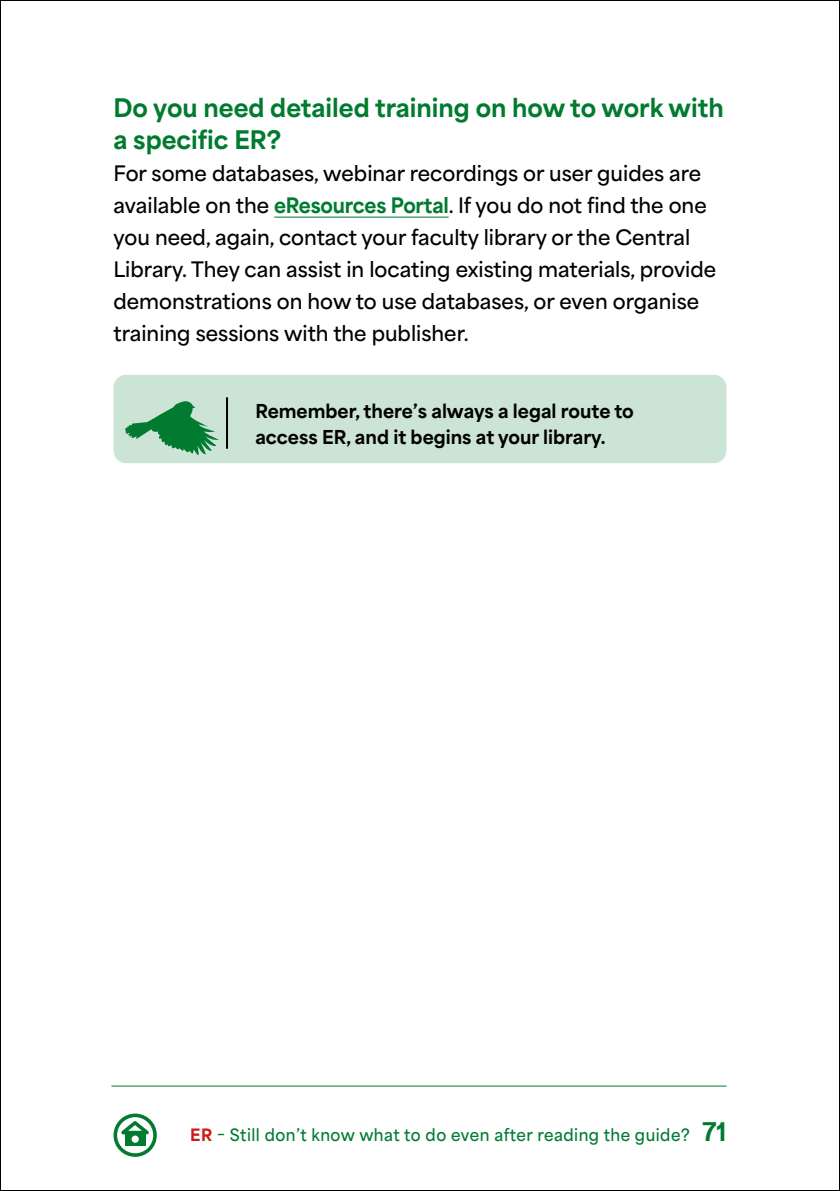
<style>
.page{position:relative;width:840px;height:1191px;background:#fff}
.page>*{position:absolute;margin:0;border:0;box-sizing:border-box;transform-origin:0 0}
.t1{font:800 24px/32px "Area Normal";color:#007b30}
.t2{font:600 20px/32px "Area Normal";color:#000}
.t3{font:800 18px/26px "Area Normal";color:#000}
.t4{font:600 16px "Area Normal";letter-spacing:.03em;color:#007b30}
.s1{font-weight:800;color:#007b30}
.s2{font-weight:800;color:#cc1a13}
.s3{font-weight:800;font-size:24px}
</style>
<div class="page">
<hr style="left:111px;top:1085px;width:615px;height:1px;background:#007b30">
<div style="left:113px;top:1113px;width:44px;height:43px;border:4px solid #007b30;border-radius:50%"></div>
<svg style="left:113px;top:1117px;width:44px;height:19px"></svg>
<div style="left:125px;top:1132px;width:20px;height:13px;background:#007b30"></div>
<div style="left:131px;top:1135px;width:8px;height:7px;background:#fff;border-radius:50%"></div>
<hr style="left:274px;top:217px;width:174px;height:1px;background:#007b30">
<div style="left:113px;top:375px;width:613px;height:88px;background:#cce4d6;border-radius:13px"></div>
<hr style="left:226px;top:398px;width:2px;height:50px;background:#000">
<svg style="left:125px;top:401px;width:93px;height:54px"></svg>
<p class="t1" style="left:113px;top:89px;width:611px">Do you need detailed training on how to work with a specific ER?</p>
<p class="t2" style="left:113px;top:155px;width:604px">For some databases, webinar recordings or user guides are available on the <span class="s1">eResources Portal</span>. If you do not find the one you need, again, contact your faculty library or the Central Library. They can assist in locating existing materials, provide demonstrations on how to use databases, or even organise training sessions with the publisher.</p>
<p class="t3" style="left:255px;top:396px;width:380px">Remember, there’s always a legal route to access ER, and it begins at your library.</p>
<p class="t4" style="left:190px;top:1121px;width:537px"><span class="s2">ER</span> – Still don’t know what to do even after reading the guide? <span class="s3">71</span></p>
</div>
